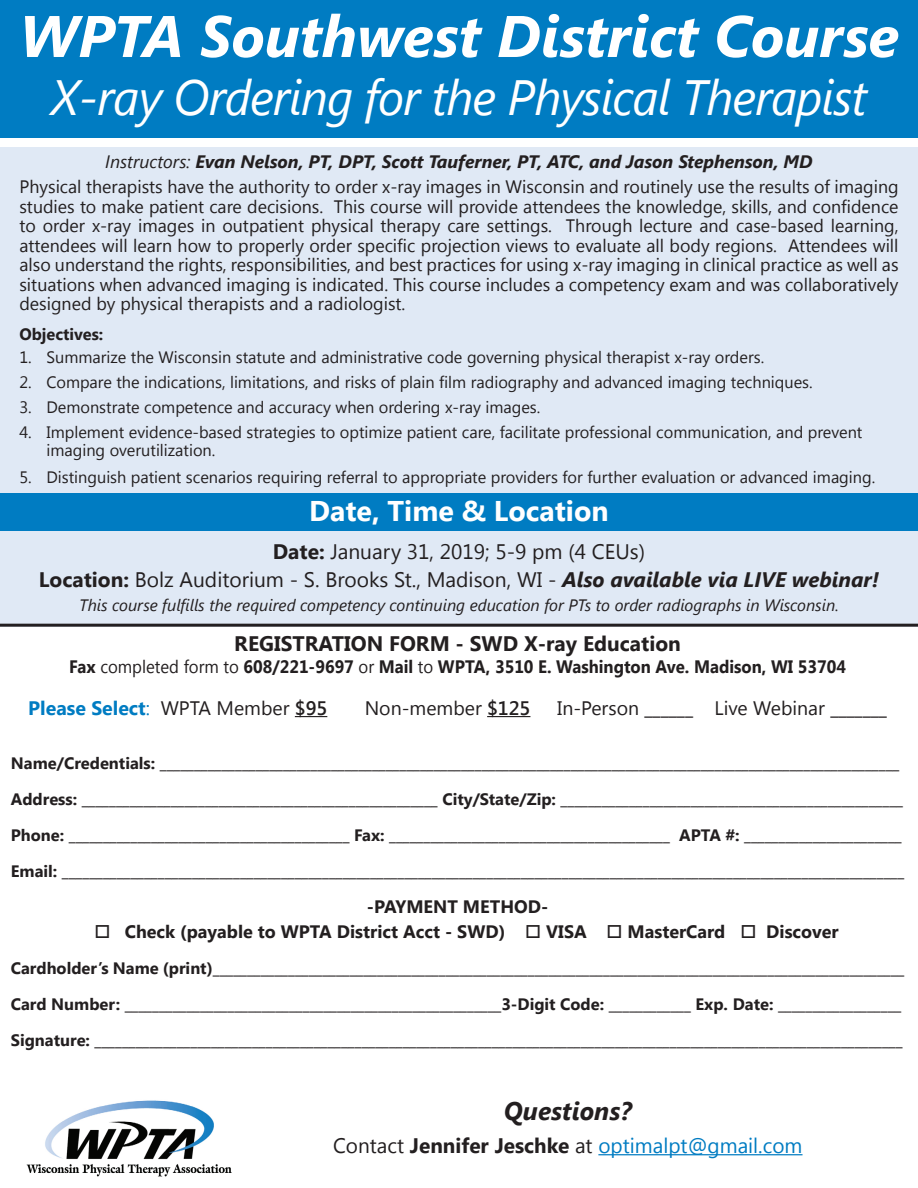
<style>
.page{position:relative;width:918px;height:1188px;background:#fff}
.page>*{position:absolute;margin:0;border:0;box-sizing:border-box;transform-origin:0 0}
.t1{font:italic 700 58.5px "Segoe UI";color:#fff}
.t2{font:italic 49.5px "Segoe UI";letter-spacing:-.02em;color:#fff}
.t3{font:700 28.5px "Segoe UI";color:#fff}
.t4{font:italic 700 25.5px "Segoe UI";color:#231f20}
.t5{font:21px/28.5px "Segoe UI";color:#231f20;text-align:center}
.t6{font:21px "Segoe UI";color:#007cc2}
.t7{font:700 21px "Segoe UI";color:#231f20}
.t8{font:19.5px "Segoe UI";color:#231f20}
.t9{font:700 19.5px "Segoe UI";color:#007cc2}
.t10{font:18px/19.5px "Segoe UI";color:#231f20;text-align:center}
.t11{font:700 18px "Segoe UI";color:#231f20;scale:.93 1}
.t12{font:700 18px "Segoe UI";color:#231f20}
.t13{font:16.5px/36px "Segoe UI";color:#231f20}
.t14{font:700 16.5px/36px "Segoe UI";color:#231f20}
.t15{font:italic 16.5px "Segoe UI";color:#231f20}
.s1{font-style:italic}
.s2{font-weight:700;font-style:italic}
.s3{font-weight:700}
.s4{font-weight:400}
.s5{font-weight:400;color:#231f20}
.s6{font-weight:600;color:#231f20}
.s7{font-weight:600}
.s8{color:#231f20}
.s9{font-weight:700;color:#231f20}
</style>
<div class="page">
<div style="left:0;top:147px;width:918px;height:480px;background:#e0e9f5"></div>
<div style="left:0;top:0;width:918px;height:137px;background:#007cc2"></div>
<div style="left:0;top:493px;width:918px;height:38px;background:#007cc2"></div>
<hr style="left:0;top:624px;width:918px;height:3px;background:#231f20">
<hr style="left:295px;top:716px;width:32px;height:1px;background:#231f20">
<hr style="left:487px;top:716px;width:43px;height:1px;background:#231f20">
<hr style="left:598px;top:1154px;width:205px;height:1px;background:#007cc2">
<img style="left:26px;top:1100px;width:206px;height:77px">
<h1 class="t1" style="left:19px;top:-6px;width:881px">WPTA Southwest District Course</h1>
<h2 class="t2" style="left:51px;top:64px;width:818px">X-ray Ordering for the Physical Therapist</h2>
<p class="t10" style="left:19px;top:148px;width:881px;line-height:25.5px"><span class="s1">Instructors:</span> <span class="s2">Evan Nelson, PT, DPT, Scott Tauferner, PT, ATC, and Jason Stephenson, MD<br></span>Physical therapists have the authority to order x-ray images in Wisconsin and routinely use the results of imaging</p>
<p class="t10" style="left:19px;top:196px;width:881px;text-align:justify">studies to make patient care decisions. This course will provide attendees the knowledge, skills, and confidence to order x-ray images in outpatient physical therapy care settings. Through lecture and case-based learning, attendees will learn how to properly order specific projection views to evaluate all body regions. Attendees will also understand the rights, responsibilities, and best practices for using x-ray imaging in clinical practice as well as situations when advanced imaging is indicated. This course includes a competency exam and was collaboratively designed by physical therapists and a radiologist.</p>
<p class="t14" style="left:19px;top:315px;width:85px">Objectives:</p>
<p class="t13" style="left:19px;top:339px;width:746px">1. Summarize the Wisconsin statute and administrative code governing physical therapist x-ray orders.</p>
<p class="t13" style="left:19px;top:363px;width:795px">2. Compare the indications, limitations, and risks of plain film radiography and advanced imaging techniques.</p>
<p class="t13" style="left:19px;top:388px;width:522px">3. Demonstrate competence and accuracy when ordering x-ray images.</p>
<p class="t13" style="left:46px;top:422px;width:818px;line-height:18px;text-indent:-27px">4. Implement evidence-based strategies to optimize patient care, facilitate professional communication, and prevent imaging overutilization.</p>
<p class="t13" style="left:19px;top:459px;width:857px">5. Distinguish patient scenarios requiring referral to appropriate providers for further evaluation or advanced imaging.</p>
<h3 class="t3" style="left:309px;top:491px;width:301px">Date, Time &amp; Location</h3>
<p class="t5" style="left:39px;top:536px;width:842px"><span class="s3">Date:</span> January 31, 2019; 5-9 pm (4 CEUs)<br><span class="s3">Location:</span> Bolz Auditorium - S. Brooks St., Madison, WI - <span class="s2">Also available via LIVE webinar!</span></p>
<p class="t15" style="left:79px;top:594px;width:761px">This course fulfills the required competency continuing education for PTs to order radiographs in Wisconsin.</p>
<p class="t7" style="left:234px;top:629px;width:448px">REGISTRATION FORM - SWD X-ray Education</p>
<p class="t11" style="left:69px;top:653px;width:837px">Fax <span class="s4">completed form to</span> 608/221-9697 <span class="s4">or</span> Mail <span class="s4">to</span> WPTA, 3510 E. Washington Ave. Madison, WI 53704</p>
<p class="t9" style="left:28px;top:694px;width:301px">Please Select<span class="s4">:</span> <span class="s5">WPTA Member</span> <span class="s6">$95</span></p>
<p class="t8" style="left:365px;top:694px;width:167px">Non-member <span class="s7">$125</span></p>
<p class="t8" style="left:557px;top:694px;width:331px">In-Person ______ Live Webinar _______</p>
<p class="t13" style="left:11px;top:744px;width:895px"><span class="s3">Name/Credentials:</span> ____________________________________________________________________________________________________________ <span class="s3">Address:</span> ____________________________________________________ <span class="s3">City/State/Zip:</span> __________________________________________________ <span class="s3">Phone:</span> _________________________________________ <span class="s3">Fax:</span> _________________________________________ <span class="s3">APTA #:</span> _______________________ <span class="s3">Email:</span> ___________________________________________________________________________________________________________________________</p>
<p class="t12" style="left:367px;top:894px;width:183px">-PAYMENT METHOD-</p>
<p class="t12" style="left:95px;top:919px;width:746px">□ Check (payable to WPTA District Acct - SWD) □ VISA □ MasterCard □ Discover</p>
<p class="t14" style="left:11px;top:950px;width:895px">Cardholder’s Name (print)_____________________________________________________________________________________________________<br>Card Number: _______________________________________________________3-Digit Code: ____________ Exp. Date: __________________<br>Signature: <span class="s4">______________________________________________________________________________________________________________________</span></p>
<h3 class="t4" style="left:504px;top:1093px;width:129px">Questions?</h3>
<p class="t6" style="left:333px;top:1131px;width:471px"><span class="s8">Contact</span> <span class="s9">Jennifer Jeschke</span> <span class="s8">at</span> optimalpt@gmail.com</p>
</div>
